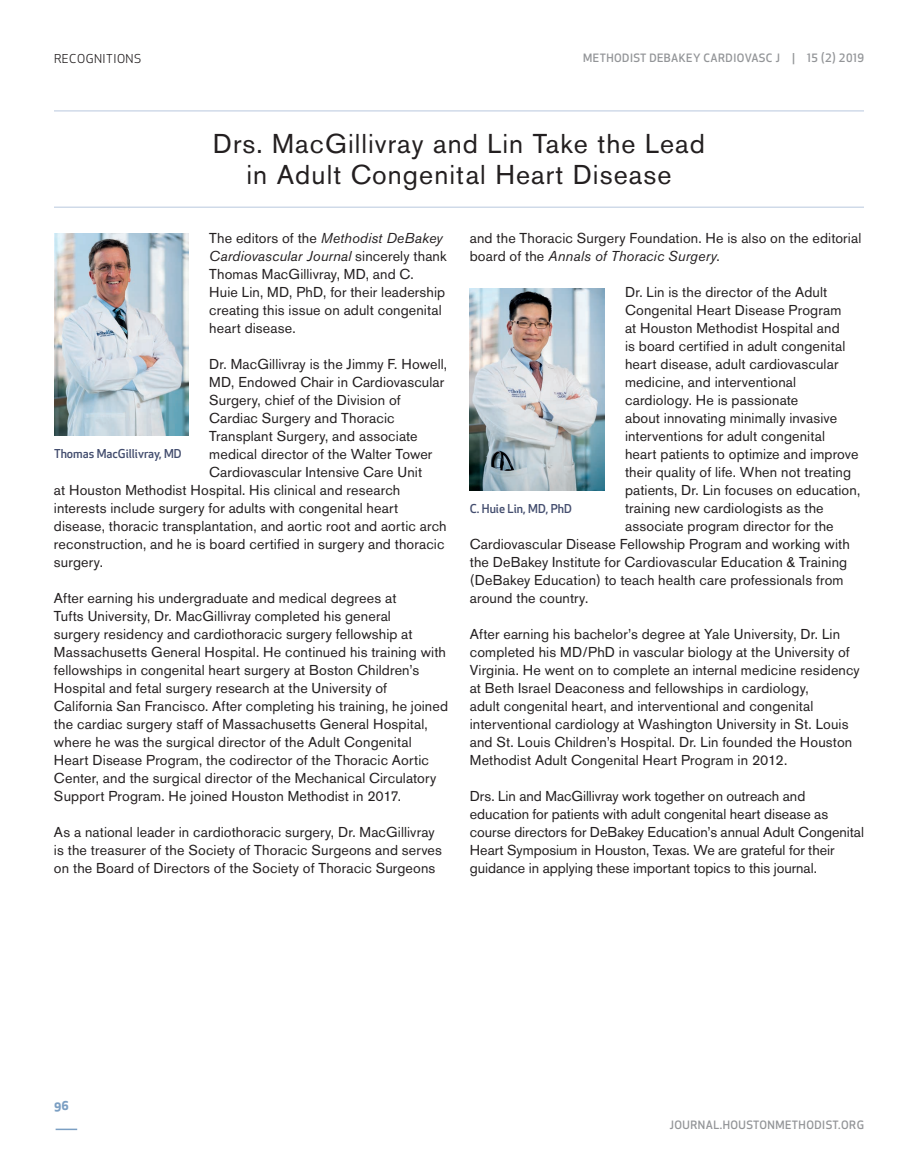
<style>
.page{position:relative;width:918px;height:1175px;background:#fff}
.page>*{position:absolute;margin:0;border:0;box-sizing:border-box;transform-origin:0 0}
.t1{font:27px/31.5px "Akzidenz Grotesk BE";letter-spacing:.04em;color:#231f20;text-align:center}
.t2{font:14.25px/18px "Akzidenz Grotesk BE";letter-spacing:.01em;color:#231f20}
.t3{font:500 12px "Apex New";color:#434d6e}
.t4{font:12px "Apex New";letter-spacing:.04em;color:#231f20}
.t5{font:700 12px "Apex New";color:#7b9fc3}
.t6{font:500 11.25px "Apex New";letter-spacing:.04em;color:#939598}
.s1{font-style:italic}
</style>
<div class="page">
<hr style="left:56px;top:1128px;width:21px;height:2px;background:#7b9fc3">
<hr style="left:54px;top:110px;width:810px;height:1px;background:#b8c8de">
<hr style="left:54px;top:207px;width:810px;height:1px;background:#b8c8de">
<img style="left:54px;top:233px;width:135px;height:202px">
<img style="left:470px;top:288px;width:135px;height:203px">
<p class="t4" style="left:54px;top:51px;width:89px">RECOGNITIONS</p>
<p class="t6" style="left:583px;top:51px;width:282px">METHODIST DEBAKEY CARDIOVASC J | 15 (2) 2019</p>
<h1 class="t1" style="left:213px;top:127px;width:494px">Drs. MacGillivray and Lin Take the Lead in Adult Congenital Heart Disease</h1>
<p class="t2" style="left:209px;top:229px;width:239px">The editors of the <span class="s1">Methodist DeBakey Cardiovascular Journal</span> sincerely thank Thomas MacGillivray, MD, and C.<br>Huie Lin, MD, PhD, for their leadership creating this issue on adult congenital heart disease.</p>
<p class="t2" style="left:209px;top:355px;width:239px">Dr. MacGillivray is the Jimmy F. Howell,</p>
<p class="t2" style="left:209px;top:373px;width:237px">MD, Endowed Chair in Cardiovascular</p>
<p class="t2" style="left:209px;top:391px;width:193px">Surgery, chief of the Division of</p>
<p class="t2" style="left:209px;top:409px;width:187px">Cardiac Surgery and Thoracic</p>
<p class="t2" style="left:209px;top:427px;width:210px">Transplant Surgery, and associate</p>
<p class="t2" style="left:209px;top:445px;width:225px">medical director of the Walter Tower</p>
<p class="t2" style="left:209px;top:463px;width:214px">Cardiovascular Intensive Care Unit</p>
<p class="t2" style="left:54px;top:481px;width:348px">at Houston Methodist Hospital. His clinical and research</p>
<p class="t2" style="left:54px;top:499px;width:346px">interests include surgery for adults with congenital heart</p>
<p class="t2" style="left:54px;top:517px;width:394px">disease, thoracic transplantation, and aortic root and aortic arch</p>
<p class="t2" style="left:54px;top:535px;width:392px">reconstruction, and he is board certified in surgery and thoracic</p>
<p class="t2" style="left:54px;top:553px;width:50px">surgery.</p>
<p class="t2" style="left:54px;top:589px;width:396px">After earning his undergraduate and medical degrees at<br>Tufts University, Dr. MacGillivray completed his general<br>surgery residency and cardiothoracic surgery fellowship at Massachusetts General Hospital. He continued his training with fellowships in congenital heart surgery at Boston Children’s Hospital and fetal surgery research at the University of California San Francisco. After completing his training, he joined the cardiac surgery staff of Massachusetts General Hospital, where he was the surgical director of the Adult Congenital Heart Disease Program, the codirector of the Thoracic Aortic Center, and the surgical director of the Mechanical Circulatory Support Program. He joined Houston Methodist in 2017.</p>
<p class="t2" style="left:54px;top:823px;width:390px">As a national leader in cardiothoracic surgery, Dr. MacGillivray is the treasurer of the Society of Thoracic Surgeons and serves on the Board of Directors of the Society of Thoracic Surgeons</p>
<p class="t3" style="left:54px;top:445px;width:129px">Thomas MacGillivray, MD</p>
<p class="t2" style="left:470px;top:229px;width:393px">and the Thoracic Surgery Foundation. He is also on the editorial board of the <span class="s1">Annals of Thoracic Surgery</span>.</p>
<p class="t2" style="left:625px;top:283px;width:204px">Dr. Lin is the director of the Adult</p>
<p class="t2" style="left:625px;top:301px;width:218px">Congenital Heart Disease Program</p>
<p class="t2" style="left:625px;top:319px;width:216px">at Houston Methodist Hospital and</p>
<p class="t2" style="left:625px;top:337px;width:222px">is board certified in adult congenital</p>
<p class="t2" style="left:625px;top:355px;width:215px">heart disease, adult cardiovascular</p>
<p class="t2" style="left:625px;top:373px;width:173px">medicine, and interventional</p>
<p class="t2" style="left:625px;top:391px;width:175px">cardiology. He is passionate</p>
<p class="t2" style="left:625px;top:409px;width:214px">about innovating minimally invasive</p>
<p class="t2" style="left:625px;top:427px;width:201px">interventions for adult congenital</p>
<p class="t2" style="left:625px;top:445px;width:235px">heart patients to optimize and improve</p>
<p class="t2" style="left:625px;top:463px;width:227px">their quality of life. When not treating</p>
<p class="t2" style="left:625px;top:481px;width:237px">patients, Dr. Lin focuses on education,</p>
<p class="t2" style="left:625px;top:499px;width:200px">training new cardiologists as the</p>
<p class="t2" style="left:625px;top:517px;width:210px">associate program director for the</p>
<p class="t2" style="left:470px;top:535px;width:382px">Cardiovascular Disease Fellowship Program and working with</p>
<p class="t2" style="left:470px;top:553px;width:379px">the DeBakey Institute for Cardiovascular Education &amp; Training</p>
<p class="t2" style="left:470px;top:571px;width:375px">(DeBakey Education) to teach health care professionals from</p>
<p class="t2" style="left:470px;top:589px;width:120px">around the country.</p>
<p class="t2" style="left:470px;top:625px;width:392px">After earning his bachelor’s degree at Yale University, Dr. Lin completed his MD/PhD in vascular biology at the University of Virginia. He went on to complete an internal medicine residency at Beth Israel Deaconess and fellowships in cardiology,<br>adult congenital heart, and interventional and congenital interventional cardiology at Washington University in St. Louis and St. Louis Children’s Hospital. Dr. Lin founded the Houston Methodist Adult Congenital Heart Program in 2012.</p>
<p class="t2" style="left:470px;top:787px;width:396px">Drs. Lin and MacGillivray work together on outreach and education for patients with adult congenital heart disease as course directors for DeBakey Education’s annual Adult Congenital Heart Symposium in Houston, Texas. We are grateful for their guidance in applying these important topics to this journal.</p>
<p class="t3" style="left:470px;top:501px;width:104px">C. Huie Lin, MD, PhD</p>
<p class="t5" style="left:54px;top:1097px;width:16px">96</p>
<p class="t6" style="left:670px;top:1117px;width:196px">JOURNAL.HOUSTONMETHODIST.ORG</p>
</div>
